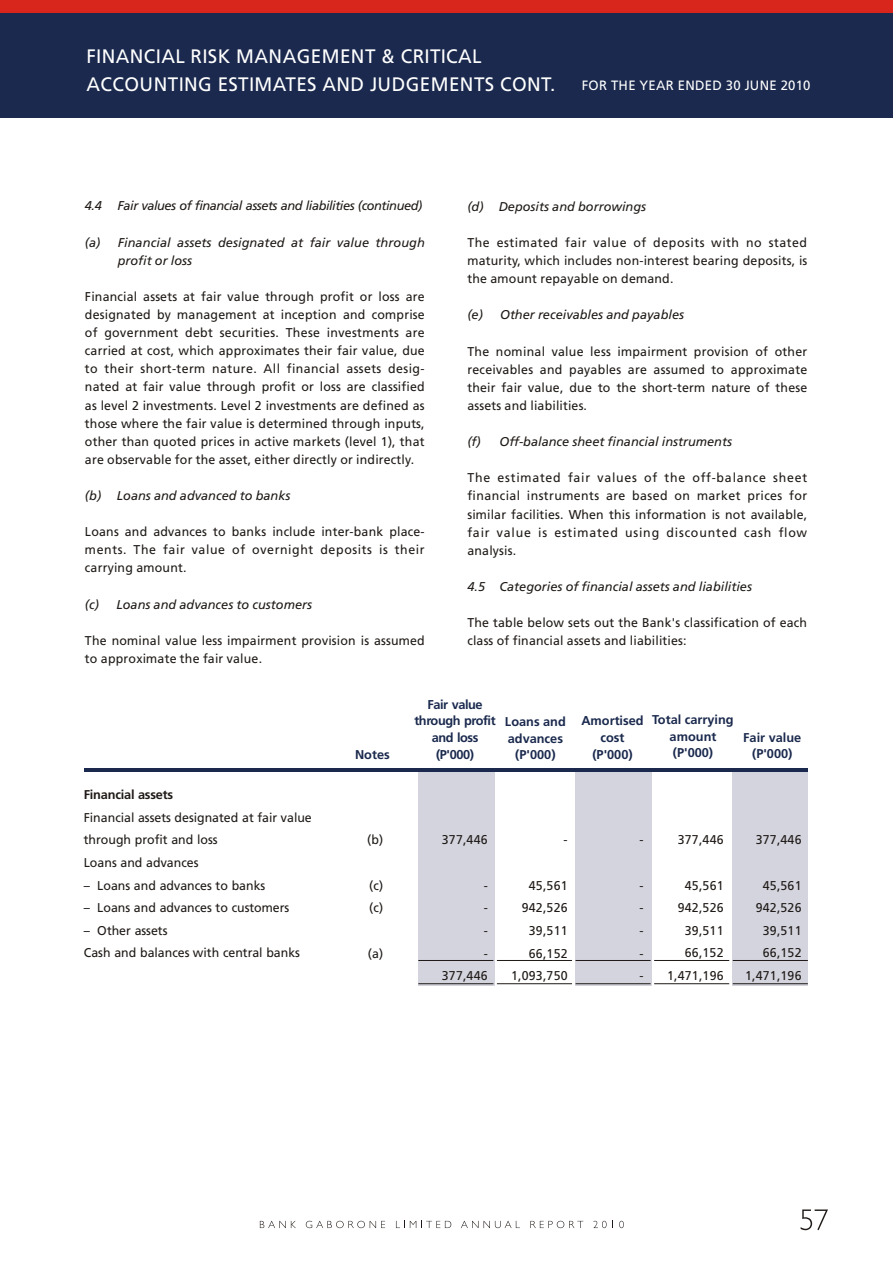
<style>
.page{position:relative;width:894px;height:1263px;background:#fff}
.page>*{position:absolute;margin:0;border:0;box-sizing:border-box;transform-origin:0 0}
.t1{font:19.5px/27.8px "Frutiger 55 Roman";color:#fff}
.t2{font:13.5px "Frutiger 55 Roman";color:#fff}
.t3{font:700 12.9px/16.8px "Frutiger 65";color:#1a294d;text-align:center}
.t4{font:12.75px/22.6px "Frutiger 55 Roman";color:#1f1a17;text-align:justify}
.t5{font:italic 12.75px/18px "Frutiger 56";color:#1f1a17}
.t6{font:700 12.75px/16.6px "Frutiger 65";color:#1a294d;text-align:center}
.t7{font:italic 12.75px "Frutiger 56";letter-spacing:-.035em;color:#1f1a17}
.t8{font:700 12.75px/16.6px "Frutiger 65";letter-spacing:-.035em;color:#1a294d;text-align:center}
.t9{font:700 12.75px "Frutiger 65";letter-spacing:-.015em;color:#1f1a17}
</style>
<div class="page">
<svg style="left:801px;top:1210px;width:27px;height:20px"></svg>
<div style="left:419px;top:771px;width:76px;height:215px;background:#d4d4de"></div>
<div style="left:575px;top:771px;width:76px;height:215px;background:#d4d4de"></div>
<div style="left:733px;top:771px;width:75px;height:215px;background:#d4d4de"></div>
<hr style="left:85px;top:769px;width:723px;height:3px;background:#1a294d">
<svg style="left:418px;top:960px;width:312px;height:1px"></svg>
<svg style="left:418px;top:983px;width:312px;height:1px"></svg>
<hr style="left:733px;top:960px;width:75px;height:1px;background:#1f1a17">
<hr style="left:733px;top:983px;width:75px;height:1px;background:#1f1a17">
<svg style="left:260px;top:1221px;width:36px;height:7px"></svg>
<svg style="left:306px;top:1221px;width:79px;height:7px"></svg>
<svg style="left:396px;top:1221px;width:55px;height:7px"></svg>
<svg style="left:461px;top:1221px;width:59px;height:7px"></svg>
<svg style="left:530px;top:1221px;width:53px;height:7px"></svg>
<svg style="left:593px;top:1221px;width:14px;height:7px"></svg>
<svg style="left:619px;top:1221px;width:5px;height:7px"></svg>
<div style="left:0;top:0;width:893px;height:118px;background:#1a294d"></div>
<div style="left:0;top:0;width:893px;height:13px;background:#d9261c"></div>
<h1 class="t1" style="left:87px;top:44px;width:471px">FINANCIAL RISK MANAGEMENT &amp; CRITICAL<br>ACCOUNTING ESTIMATES AND JUDGEMENTS CONT.</h1>
<p class="t2" style="left:582px;top:80px;width:230px">FOR THE YEAR ENDED 30 JUNE 2010</p>
<p class="t7" style="left:85px;top:201px;width:339px">4.4 Fair values of financial assets and liabilities (continued)</p>
<p class="t5" style="left:118px;top:234px;width:309px;text-indent:-33px">(a) Financial assets designated at fair value through profit or loss</p>
<p class="t4" style="left:85px;top:288px;width:342px;line-height:18.1px">Financial assets at fair value through profit or loss are designated by management at inception and comprise of government debt securities. These investments are carried at cost, which approximates their fair value, due to their short-term nature. All financial assets desig&shy;nated at fair value through profit or loss are classified as level 2 investments. Level 2 investments are defined as those where the fair value is determined through inputs, other than quoted prices in active markets (level 1), that are observable for the asset, either directly or indirectly.</p>
<p class="t5" style="left:85px;top:488px;width:207px">(b) Loans and advanced to banks</p>
<p class="t4" style="left:85px;top:524px;width:341px;line-height:18.1px">Loans and advances to banks include inter-bank place&shy;ments. The fair value of overnight deposits is their carrying amount.</p>
<p class="t5" style="left:85px;top:596px;width:229px">(c) Loans and advances to customers</p>
<p class="t4" style="left:85px;top:632px;width:342px;line-height:18.1px">The nominal value less impairment provision is assumed to approximate the fair value.</p>
<p class="t5" style="left:467px;top:198px;width:180px">(d) Deposits and borrowings</p>
<p class="t4" style="left:467px;top:234px;width:342px;line-height:18.1px">The estimated fair value of deposits with no stated maturity, which includes non-interest bearing deposits, is the amount repayable on demand.</p>
<p class="t5" style="left:467px;top:307px;width:218px">(e) Other receivables and payables</p>
<p class="t4" style="left:467px;top:343px;width:342px;line-height:18.1px">The nominal value less impairment provision of other receivables and payables are assumed to approximate their fair value, due to the short-term nature of these assets and liabilities.</p>
<p class="t5" style="left:467px;top:434px;width:266px">(f) Off-balance sheet financial instruments</p>
<p class="t4" style="left:467px;top:470px;width:342px;line-height:18.1px">The estimated fair values of the off-balance sheet financial instruments are based on market prices for similar facilities. When this information is not available, fair value is estimated using discounted cash flow analysis.</p>
<p class="t5" style="left:467px;top:579px;width:286px">4.5 Categories of financial assets and liabilities</p>
<p class="t4" style="left:467px;top:615px;width:341px;line-height:18.1px">The table below sets out the Bank's classification of each class of financial assets and liabilities:</p>
<p class="t9" style="left:84px;top:789px;width:91px">Financial assets</p>
<p class="t4" style="left:84px;top:807px;width:230px;text-align:left">Financial assets designated at fair value through profit and loss<br>Loans and advances</p>
<p class="t4" style="left:84px;top:875px;width:183px">– Loans and advances to banks</p>
<p class="t4" style="left:84px;top:897px;width:207px">– Loans and advances to customers</p>
<p class="t4" style="left:84px;top:920px;width:218px">– Other assets<br>Cash and balances with central banks</p>
<p class="t8" style="left:414px;top:697px;width:83px">Fair value through profit and loss</p>
<p class="t6" style="left:355px;top:747px;width:36px">Notes</p>
<p class="t6" style="left:436px;top:747px;width:39px">(P'000)</p>
<p class="t6" style="left:505px;top:714px;width:62px">Loans and advances (P'000)</p>
<p class="t3" style="left:581px;top:713px;width:64px">Amortised cost (P'000)</p>
<p class="t6" style="left:652px;top:712px;width:83px">Total carrying amount (P'000)</p>
<p class="t6" style="left:743px;top:730px;width:60px">Fair value (P'000)</p>
<p class="t4" style="left:367px;top:829px;width:18px">(b)</p>
<p class="t4" style="left:369px;top:875px;width:16px">(c) (c)</p>
<p class="t4" style="left:368px;top:943px;width:17px">(a)</p>
<p class="t4" style="left:442px;top:829px;width:48px">377,446</p>
<p class="t4" style="left:442px;top:875px;width:48px;text-align:right">-<br>-<br>-<br>-<br>377,446</p>
<p class="t4" style="left:564px;top:829px;width:6px">-</p>
<p class="t4" style="left:511px;top:875px;width:58px;text-align:right">45,561<br>942,526<br>39,511<br>66,152<br>1,093,750</p>
<p class="t4" style="left:639px;top:829px;width:6px">-</p>
<p class="t4" style="left:639px;top:875px;width:6px">- - - - -</p>
<p class="t4" style="left:678px;top:829px;width:48px">377,446</p>
<p class="t4" style="left:667px;top:875px;width:58px;text-align:right">45,561<br>942,526<br>39,511<br>66,152<br>1,471,196</p>
<p class="t4" style="left:756px;top:829px;width:48px">377,446</p>
<p class="t4" style="left:745px;top:875px;width:58px;text-align:right">45,561<br>942,526<br>39,511<br>66,152<br>1,471,196</p>
</div>
